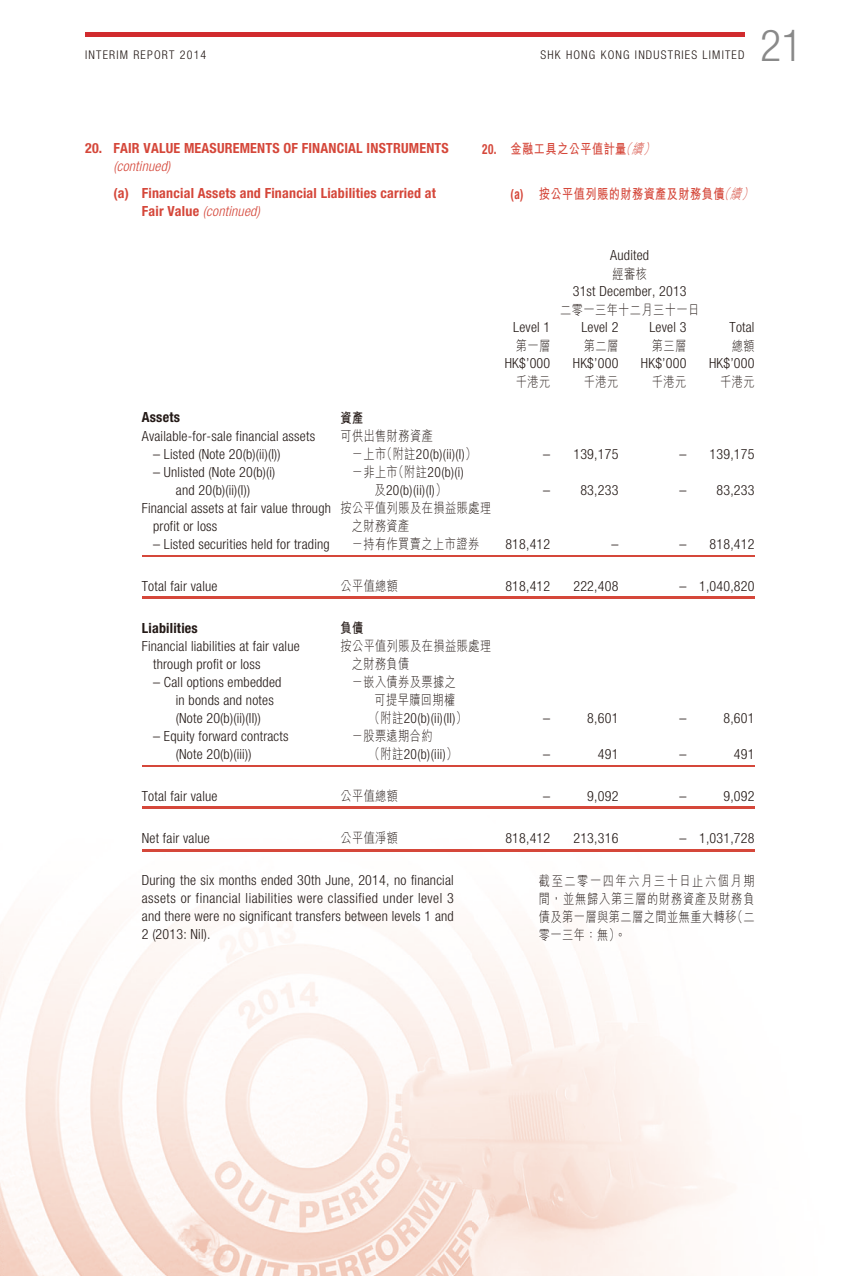
<style>
.page{position:relative;width:851px;height:1276px;background:#fff}
.page>*{position:absolute;margin:0;border:0;box-sizing:border-box;transform-origin:0 0}
.t1{font:300 condensed 44px "Helvetica Neue LT Std";color:#898989}
.t2{font:300 condensed 14px/18px "Helvetica Neue LT Std";letter-spacing:.015em;color:#231916}
.t3{font:14px/18px "M Hei HK Light E Ten B5 H";letter-spacing:.04em;color:#231916;scale:.8 1}
.t4{font:700 condensed 14px/18px "Helvetica Neue LT Std";letter-spacing:.015em;color:#d5473a}
.t5{font:300 condensed 14px/18px "Helvetica Neue LT Std";letter-spacing:.015em;color:#231916;text-align:center;scale:.96 1}
.t6{font:14px "M Hei HK Bold E Ten B5 H";letter-spacing:.04em;color:#d5473a;scale:.8 1}
.t7{font:700 condensed 14px "Helvetica Neue LT Std";letter-spacing:.015em;color:#231916}
.t8{font:italic 300 condensed 14px "Helvetica Neue LT Std";letter-spacing:.015em;color:#d5473a}
.t9{font:14px "M Hei HK Bold E Ten B5 H";color:#231916;scale:.8 1}
.t10{font:300 condensed 12px "Helvetica Neue LT Std";letter-spacing:.1em;color:#231916}
.s1{font-weight:300;font-style:italic}
.s2{font-family:"Helvetica Neue LT Std";font-weight:700;font-stretch:condensed}
.s3{font-family:"M Hei HK Light E Ten B5 H";font-style:italic}
.s4{font-family:"M Hei HK Light E Ten B5 H";font-weight:400;font-stretch:normal}
</style>
<div class="page">
<hr style="left:85px;top:33px;width:659px;height:4px;background:#d12b2e">
<img style="left:0;top:555px;width:755px;height:721px">
<hr style="left:142px;top:556px;width:198px;height:1px;background:#d5473a">
<hr style="left:340px;top:556px;width:153px;height:1px;background:#d5473a">
<hr style="left:493px;top:556px;width:68px;height:1px;background:#d5473a">
<hr style="left:561px;top:556px;width:68px;height:1px;background:#d5473a">
<hr style="left:629px;top:556px;width:68px;height:1px;background:#d5473a">
<hr style="left:697px;top:556px;width:57px;height:1px;background:#d5473a">
<hr style="left:142px;top:597px;width:198px;height:2px;background:#d5473a">
<hr style="left:340px;top:597px;width:153px;height:2px;background:#d5473a">
<hr style="left:493px;top:597px;width:68px;height:2px;background:#d5473a">
<hr style="left:561px;top:597px;width:68px;height:2px;background:#d5473a">
<hr style="left:629px;top:597px;width:68px;height:2px;background:#d5473a">
<hr style="left:697px;top:597px;width:57px;height:2px;background:#d5473a">
<hr style="left:142px;top:766px;width:198px;height:1px;background:#d5473a">
<hr style="left:340px;top:766px;width:153px;height:1px;background:#d5473a">
<hr style="left:493px;top:766px;width:68px;height:1px;background:#d5473a">
<hr style="left:561px;top:766px;width:68px;height:1px;background:#d5473a">
<hr style="left:629px;top:766px;width:68px;height:1px;background:#d5473a">
<hr style="left:697px;top:766px;width:57px;height:1px;background:#d5473a">
<hr style="left:142px;top:807px;width:198px;height:2px;background:#d5473a">
<hr style="left:340px;top:807px;width:153px;height:2px;background:#d5473a">
<hr style="left:493px;top:807px;width:68px;height:2px;background:#d5473a">
<hr style="left:561px;top:807px;width:68px;height:2px;background:#d5473a">
<hr style="left:629px;top:807px;width:68px;height:2px;background:#d5473a">
<hr style="left:697px;top:807px;width:57px;height:2px;background:#d5473a">
<hr style="left:142px;top:849px;width:198px;height:2px;background:#d5473a">
<hr style="left:340px;top:849px;width:153px;height:2px;background:#d5473a">
<hr style="left:493px;top:849px;width:68px;height:2px;background:#d5473a">
<hr style="left:561px;top:849px;width:68px;height:2px;background:#d5473a">
<hr style="left:629px;top:849px;width:68px;height:2px;background:#d5473a">
<hr style="left:697px;top:849px;width:57px;height:2px;background:#d5473a">
<p class="t10" style="left:85px;top:51px;width:123px">INTERIM REPORT 2014</p>
<p class="t10" style="left:540px;top:51px;width:205px">SHK HONG KONG INDUSTRIES LIMITED</p>
<h1 class="t1" style="left:760px;top:29px;width:44px">21</h1>
<p class="t4" style="left:85px;top:141px;width:365px">20. FAIR VALUE MEASUREMENTS OF FINANCIAL INSTRUMENTS</p>
<p class="t8" style="left:113px;top:161px;width:58px">(continued)</p>
<p class="t4" style="left:142px;top:186px;width:296px;text-indent:-28px">(a) Financial Assets and Financial Liabilities carried at<br>Fair Value <span class="s1">(continued)</span></p>
<p class="t6" style="left:482px;top:144px;width:221px"><span class="s2">20.</span> 金融工具之公平值計量<span class="s3">（續）</span></p>
<p class="t6" style="left:510px;top:188px;width:308px"><span class="s2">(a)</span> 按公平值列賬的財務資產及財務負債<span class="s3">（續）</span></p>
<p class="t2" style="left:610px;top:248px;width:40px">Audited</p>
<p class="t3" style="left:612px;top:267px;width:45px">經審核</p>
<p class="t2" style="left:572px;top:284px;width:115px">31st December, 2013</p>
<p class="t3" style="left:560px;top:303px;width:175px">二零一三年十二月三十一日</p>
<p class="t2" style="left:513px;top:320px;width:38px">Level 1</p>
<p class="t2" style="left:581px;top:320px;width:38px">Level 2</p>
<p class="t2" style="left:649px;top:320px;width:38px">Level 3</p>
<p class="t2" style="left:729px;top:320px;width:26px">Total</p>
<p class="t3" style="left:515px;top:339px;width:45px">第一層</p>
<p class="t3" style="left:584px;top:339px;width:45px">第二層</p>
<p class="t3" style="left:652px;top:339px;width:45px">第三層</p>
<p class="t3" style="left:731px;top:339px;width:30px">總額</p>
<p class="t2" style="left:504px;top:356px;width:47px">HK$’000</p>
<p class="t2" style="left:572px;top:356px;width:47px">HK$’000</p>
<p class="t2" style="left:640px;top:356px;width:47px">HK$’000</p>
<p class="t2" style="left:709px;top:356px;width:47px">HK$’000</p>
<p class="t3" style="left:515px;top:375px;width:45px">千港元</p>
<p class="t3" style="left:584px;top:375px;width:45px">千港元</p>
<p class="t3" style="left:652px;top:375px;width:45px">千港元</p>
<p class="t3" style="left:720px;top:375px;width:45px">千港元</p>
<p class="t7" style="left:142px;top:412px;width:40px">Assets</p>
<p class="t9" style="left:340px;top:412px;width:30px">資產</p>
<p class="t2" style="left:142px;top:428px;width:175px">Available-for-sale financial assets</p>
<p class="t3" style="left:340px;top:429px;width:117px">可供出售財務資產</p>
<p class="t2" style="left:153px;top:446px;width:129px">– Listed (Note 20(b)(ii)(I))</p>
<p class="t5" style="left:351px;top:447px;width:131px"><span class="s4">－上市（附註</span>20(b)(ii)(I)<span class="s4">）</span></p>
<p class="t2" style="left:543px;top:446px;width:77px">– 139,175</p>
<p class="t2" style="left:679px;top:446px;width:77px">– 139,175</p>
<p class="t2" style="left:153px;top:464px;width:124px;text-align:center">– Unlisted (Note 20(b)(i) and 20(b)(ii)(I))</p>
<p class="t5" style="left:351px;top:465px;width:118px"><span class="s4">－非上市（附註</span>20(b)(i)<span class="s4">及</span>20(b)(ii)(I)<span class="s4">）</span></p>
<p class="t2" style="left:543px;top:482px;width:77px">– 83,233</p>
<p class="t2" style="left:679px;top:482px;width:77px">– 83,233</p>
<p class="t2" style="left:153px;top:500px;width:179px;text-indent:-11px">Financial assets at fair value through profit or loss</p>
<p class="t3" style="left:351px;top:501px;width:176px;text-indent:-11px">按公平值列賬及在損益賬處理之財務資產</p>
<p class="t2" style="left:153px;top:536px;width:178px">– Listed securities held for trading</p>
<p class="t3" style="left:351px;top:537px;width:161px">－持有作買賣之上市證券</p>
<p class="t2" style="left:505px;top:536px;width:46px">818,412</p>
<p class="t2" style="left:611px;top:536px;width:8px">–</p>
<p class="t2" style="left:679px;top:536px;width:77px">– 818,412</p>
<p class="t2" style="left:142px;top:578px;width:77px">Total fair value</p>
<p class="t3" style="left:340px;top:579px;width:74px">公平值總額</p>
<p class="t2" style="left:505px;top:578px;width:46px">818,412</p>
<p class="t2" style="left:573px;top:578px;width:46px">222,408</p>
<p class="t2" style="left:679px;top:578px;width:77px">– 1,040,820</p>
<p class="t7" style="left:142px;top:622px;width:57px">Liabilities</p>
<p class="t9" style="left:340px;top:622px;width:30px">負債</p>
<p class="t2" style="left:153px;top:638px;width:148px;text-indent:-11px">Financial liabilities at fair value through profit or loss</p>
<p class="t3" style="left:351px;top:639px;width:176px;text-indent:-11px">按公平值列賬及在損益賬處理之財務負債</p>
<p class="t2" style="left:176px;top:674px;width:107px;text-indent:-23px">– Call options embedded in bonds and notes (Note 20(b)(ii)(II))</p>
<p class="t3" style="left:351px;top:675px;width:132px;text-align:right">－嵌入債券及票據之可提早贖回期權</p>
<p class="t5" style="left:369px;top:711px;width:104px"><span class="s4">（附註</span>20(b)(ii)(II)<span class="s4">）</span></p>
<p class="t2" style="left:543px;top:710px;width:8px">–</p>
<p class="t2" style="left:587px;top:710px;width:33px">8,601</p>
<p class="t2" style="left:679px;top:710px;width:8px">–</p>
<p class="t2" style="left:723px;top:710px;width:33px">8,601</p>
<p class="t2" style="left:176px;top:728px;width:114px;text-indent:-23px">– Equity forward contracts (Note 20(b)(iii))</p>
<p class="t3" style="left:351px;top:729px;width:103px">－股票遠期合約</p>
<p class="t5" style="left:369px;top:747px;width:94px"><span class="s4">（附註</span>20(b)(iii)<span class="s4">）</span></p>
<p class="t2" style="left:543px;top:746px;width:8px">–</p>
<p class="t2" style="left:597px;top:746px;width:22px">491</p>
<p class="t2" style="left:679px;top:746px;width:8px">–</p>
<p class="t2" style="left:733px;top:746px;width:22px">491</p>
<p class="t2" style="left:142px;top:788px;width:77px">Total fair value</p>
<p class="t3" style="left:340px;top:789px;width:74px">公平值總額</p>
<p class="t2" style="left:543px;top:788px;width:8px">–</p>
<p class="t2" style="left:587px;top:788px;width:33px">9,092</p>
<p class="t2" style="left:679px;top:788px;width:8px">–</p>
<p class="t2" style="left:723px;top:788px;width:33px">9,092</p>
<p class="t2" style="left:142px;top:830px;width:70px">Net fair value</p>
<p class="t3" style="left:340px;top:831px;width:74px">公平值淨額</p>
<p class="t2" style="left:505px;top:830px;width:46px">818,412</p>
<p class="t2" style="left:573px;top:830px;width:46px">213,316</p>
<p class="t2" style="left:679px;top:830px;width:77px">– 1,031,728</p>
<p class="t2" style="left:142px;top:872px;width:313px;text-align:justify">During the six months ended 30th June, 2014, no financial assets or financial liabilities were classified under level 3 and there were no significant transfers between levels 1 and 2 (2013: Nil).</p>
<p class="t3" style="left:539px;top:873px;width:271px;text-align:justify">截至二零一四年六月三十日止六個月期間，並無歸入第三層的財務資產及財務負債及第一層與第二層之間並無重大轉移（二零一三年：無）。</p>
</div>
